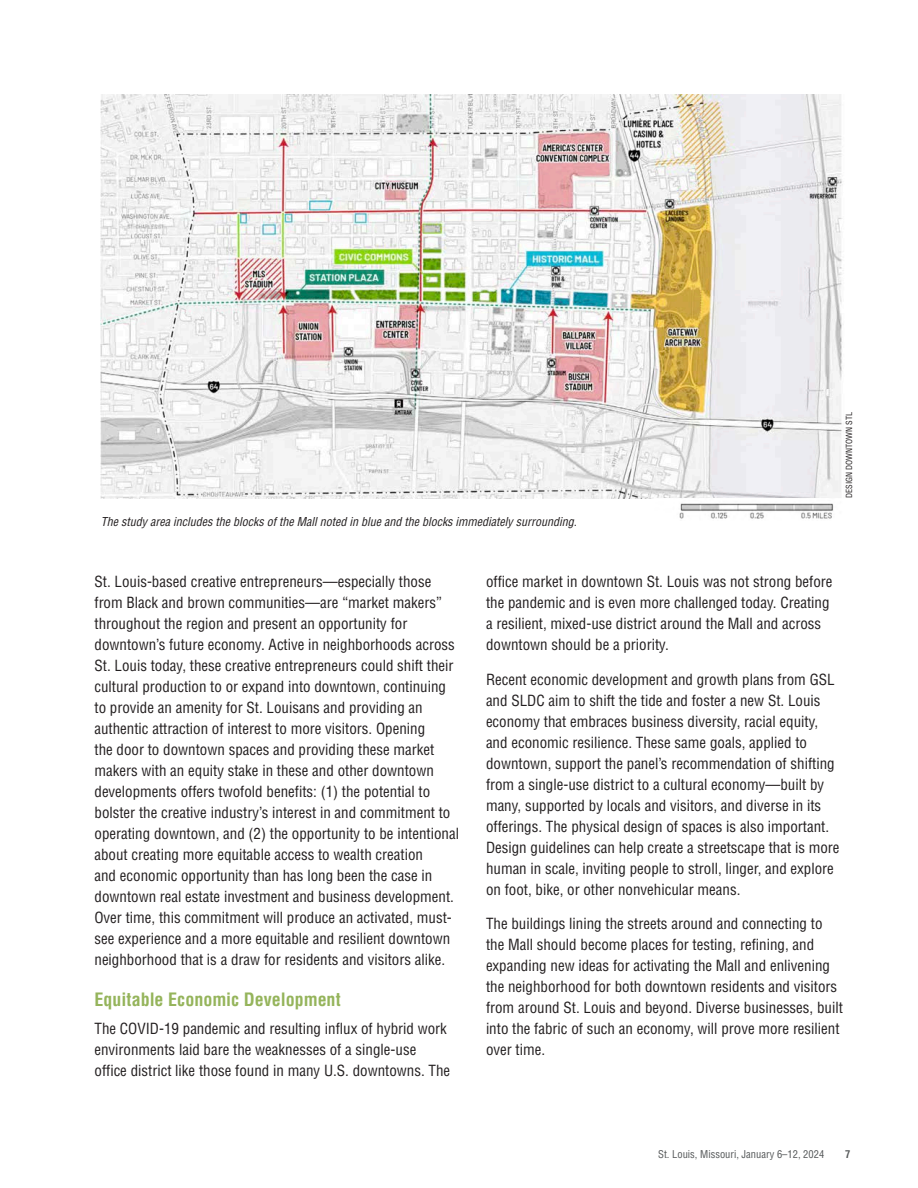
<style>
.page{position:relative;width:918px;height:1188px;background:#fff}
.page>*{position:absolute;margin:0;border:0;box-sizing:border-box;transform-origin:0 0}
.Cashiers_body_text{font:700 condensed 18px "Helvetica";color:#95b45b}
.Cashiers_body_text_last_paragraph{font:condensed 15px/21px "Helvetica";color:#231f20}
.Cashiers_body_text-2{font:italic condensed 12px "Helvetica LT Std";color:#231f20}
.t1{font:condensed 10.5px "Helvetica";color:#545758}
.t2{font:700 condensed 10.5px "Helvetica";color:#545758}
.Credit{font:condensed 8.25px "Helvetica";color:#231f20}
</style>
<div class="page">
<img style="left:101px;top:94px;width:742px;height:404px">
<img style="left:679px;top:503px;width:155px;height:16px">
<p class="Cashiers_body_text-2" style="left:101px;top:514px;width:478px">The study area includes the blocks of the Mall noted in blue and the blocks immediately surrounding.</p>
<p class="Credit" style="left:844px;top:498px;width:88px;rotate:-90deg">DESIGN DOWNTOWN STL</p>
<p class="Cashiers_body_text_last_paragraph" style="left:94px;top:571px;width:366px">St. Louis-based creative entrepreneurs—especially those from Black and brown communities—are “market makers” throughout the region and present an opportunity for downtown’s future economy. Active in neighborhoods across St. Louis today, these creative entrepreneurs could shift their cultural production to or expand into downtown, continuing to provide an amenity for St. Louisans and providing an authentic attraction of interest to more visitors. Opening<br>the door to downtown spaces and providing these market makers with an equity stake in these and other downtown developments offers twofold benefits: (1) the potential to bolster the creative industry’s interest in and commitment to operating downtown, and (2) the opportunity to be intentional about creating more equitable access to wealth creation<br>and economic opportunity than has long been the case in downtown real estate investment and business development.<br>Over time, this commitment will produce an activated, must&shy;see experience and a more equitable and resilient downtown neighborhood that is a draw for residents and visitors alike.</p>
<p class="Cashiers_body_text" style="left:94px;top:989px;width:248px">Equitable Economic Development</p>
<p class="Cashiers_body_text_last_paragraph" style="left:94px;top:1018px;width:357px">The COVID-19 pandemic and resulting influx of hybrid work environments laid bare the weaknesses of a single-use office district like those found in many U.S. downtowns. The</p>
<p class="Cashiers_body_text_last_paragraph" style="left:486px;top:571px;width:348px">office market in downtown St. Louis was not strong before the pandemic and is even more challenged today. Creating a resilient, mixed-use district around the Mall and across downtown should be a priority.</p>
<p class="Cashiers_body_text_last_paragraph" style="left:486px;top:669px;width:355px">Recent economic development and growth plans from GSL and SLDC aim to shift the tide and foster a new St. Louis economy that embraces business diversity, racial equity, and economic resilience. These same goals, applied to downtown, support the panel’s recommendation of shifting from a single-use district to a cultural economy—built by many, supported by locals and visitors, and diverse in its offerings. The physical design of spaces is also important.<br>Design guidelines can help create a streetscape that is more human in scale, inviting people to stroll, linger, and explore on foot, bike, or other nonvehicular means.</p>
<p class="Cashiers_body_text_last_paragraph" style="left:486px;top:913px;width:358px">The buildings lining the streets around and connecting to the Mall should become places for testing, refining, and expanding new ideas for activating the Mall and enlivening the neighborhood for both downtown residents and visitors from around St. Louis and beyond. Diverse businesses, built into the fabric of such an economy, will prove more resilient over time.</p>
<p class="t1" style="left:658px;top:1148px;width:168px">St. Louis, Missouri, January 6–12, 2024</p>
<p class="t2" style="left:845px;top:1148px;width:7px">7</p>
</div>
